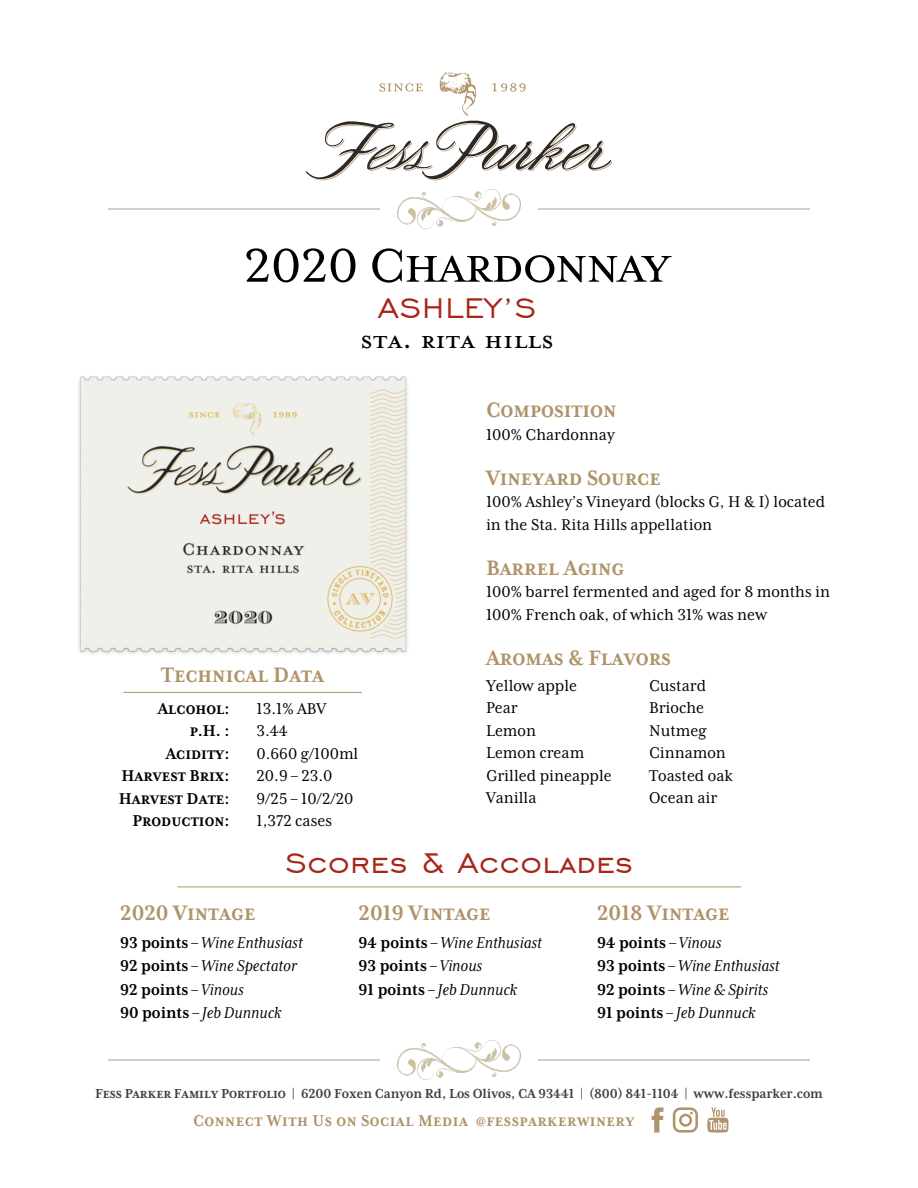
<style>
.page{position:relative;width:918px;height:1188px;background:#fff}
.page>*{position:absolute;margin:0;border:0;box-sizing:border-box;transform-origin:0 0}
.t1{font:54px "Mrs Eaves XL Serif OT";color:#000}
.t2{font:36px "Engravers Gothic BT";letter-spacing:.025em;color:#a82517}
.t3{font:36px "Mrs Eaves All Petite Caps OT";color:#000}
.t4{font:700 24px "Mrs Eaves XL Serif Nar OT";color:#af936a}
.t5{font:18px/22.5px "Mrs Eaves XL Serif Nar OT";color:#000}
.t6{font:italic 18px/23.4px "Mrs Eaves XL Serif Nar OT";color:#000}
.t7{font:700 18px/22.5px "Mrs Eaves XL Serif Nar OT";color:#000;text-align:right}
.t8{font:700 18px "Mrs Eaves XL Serif Nar OT";letter-spacing:.025em;color:#af936a}
.t9{font:700 15px "Mrs Eaves XL Serif Nar OT";letter-spacing:-.005em;color:#404040}
.s1{font-weight:700;font-style:normal}
</style>
<div class="page">
<svg style="left:652px;top:1107px;width:11px;height:26px"></svg>
<svg style="left:673px;top:1107px;width:25px;height:26px"></svg>
<svg style="left:707px;top:1107px;width:22px;height:26px"></svg>
<img style="left:108px;top:1040px;width:702px;height:40px">
<hr style="left:123px;top:692px;width:239px;height:1px;background:#af936a">
<img style="left:108px;top:195px;width:702px;height:33px">
<svg style="left:305px;top:72px;width:308px;height:123px"></svg>
<hr style="left:177px;top:887px;width:564px;height:1px;background:#af936a">
<img style="left:79px;top:376px;width:329px;height:278px">
<h1 class="t1" style="left:244px;top:239px;width:427px">2020 CHARDONNAY</h1>
<h2 class="t2" style="left:378px;top:290px;width:160px">ASHLEY’S</h2>
<h2 class="t3" style="left:360px;top:317px;width:195px">Sta. Rita Hills</h2>
<h3 class="t4" style="left:161px;top:663px;width:164px">TECHNICAL DATA</h3>
<p class="t7" style="left:119px;top:697px;width:112px">ALCOHOL:<br>P.H. :<br>ACIDITY:<br>HARVEST BRIX:<br>HARVEST DATE:<br>PRODUCTION:</p>
<p class="t5" style="left:256px;top:697px;width:103px">13.1% ABV<br>3.44<br>0.660 g/100ml<br>20.9 – 23.0<br>9/25 – 10/2/20<br>1,372 cases</p>
<h3 class="t4" style="left:486px;top:398px;width:132px">COMPOSITION</h3>
<p class="t5" style="left:486px;top:423px;width:130px">100% Chardonnay</p>
<h3 class="t4" style="left:486px;top:465px;width:176px">VINEYARD SOURCE</h3>
<p class="t5" style="left:486px;top:491px;width:341px">100% Ashley’s Vineyard (blocks G, H &amp; I) located in the Sta. Rita Hills appellation</p>
<h3 class="t4" style="left:486px;top:555px;width:140px">BARREL AGING</h3>
<p class="t5" style="left:486px;top:581px;width:346px">100% barrel fermented and aged for 8 months in<br>100% French oak, of which 31% was new</p>
<h3 class="t4" style="left:486px;top:645px;width:187px">AROMAS &amp; FLAVORS</h3>
<p class="t5" style="left:486px;top:674px;width:127px">Yellow apple<br>Pear<br>Lemon<br>Lemon cream<br>Grilled pineapple<br>Vanilla</p>
<p class="t5" style="left:649px;top:674px;width:85px">Custard<br>Brioche<br>Nutmeg<br>Cinnamon<br>Toasted oak<br>Ocean air</p>
<h2 class="t2" style="left:285px;top:846px;width:349px">Scores &amp; Accolades</h2>
<h3 class="t4" style="left:120px;top:901px;width:137px">2020 VINTAGE</h3>
<p class="t6" style="left:120px;top:931px;width:184px"><span class="s1">93 points</span> – Wine Enthusiast<br><span class="s1">92 points</span> – Wine Spectator<br><span class="s1">92 points</span> – Vinous<br><span class="s1">90 points</span> – Jeb Dunnuck</p>
<h3 class="t4" style="left:359px;top:901px;width:133px">2019 VINTAGE</h3>
<p class="t6" style="left:359px;top:931px;width:185px"><span class="s1">94 points</span> – Wine Enthusiast<br><span class="s1">93 points</span> – Vinous<br><span class="s1">91 points</span> – Jeb Dunnuck</p>
<h3 class="t4" style="left:597px;top:901px;width:134px">2018 VINTAGE</h3>
<p class="t6" style="left:597px;top:931px;width:184px"><span class="s1">94 points</span> – Vinous<br><span class="s1">93 points</span> – Wine Enthusiast<br><span class="s1">92 points</span> – Wine &amp; Spirits<br><span class="s1">91 points</span> – Jeb Dunnuck</p>
<p class="t9" style="left:95px;top:1086px;width:729px">FESS PARKER FAMILY PORTFOLIO | 6200 Foxen Canyon Rd, Los Olivos, CA 93441 | (800) 841-1104 | www.fessparker.com</p>
<p class="t8" style="left:193px;top:1111px;width:443px">CONNECT WITH US ON SOCIAL MEDIA @FESSPARKERWINERY</p>
</div>
